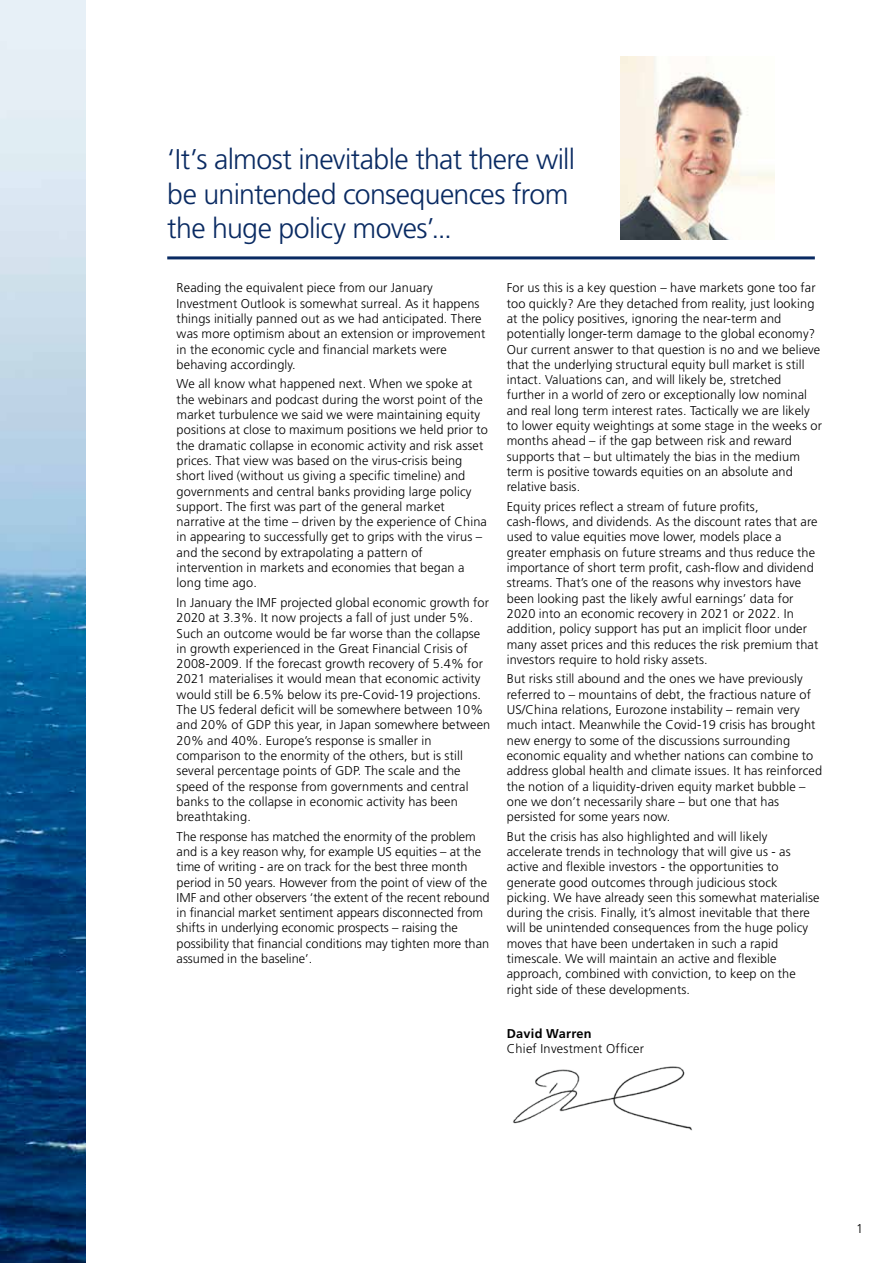
<style>
.page{position:relative;width:893px;height:1263px;background:#fff}
.page>*{position:absolute;margin:0;border:0;box-sizing:border-box;transform-origin:0 0}
.t1{font:300 28.5px/34.2px "Frutiger";letter-spacing:-.02em;color:#092a62}
.t2{font:300 12.75px/15.3px "Frutiger";letter-spacing:.01em;color:#000}
.t3{font:700 12.75px "Frutiger";letter-spacing:.02em;color:#000}
</style>
<div class="page">
<img style="left:513px;top:1066px;width:179px;height:65px">
<hr style="left:167px;top:256px;width:648px;height:3px;background:#092a62">
<img style="left:621px;top:57px;width:153px;height:183px">
<img style="left:0;top:0;width:85px;height:1263px">
<hr style="left:0;top:604px;width:1px;height:389px;background:#fff">
<h1 class="t1" style="left:167px;top:143px;width:409px">‘It’s almost inevitable that there will be unintended consequences from the huge policy moves’...</h1>
<p class="t2" style="left:177px;top:280px;width:310px">Reading the equivalent piece from our January Investment Outlook is somewhat surreal. As it happens things initially panned out as we had anticipated. There was more optimism about an extension or improvement in the economic cycle and financial markets were behaving accordingly.</p>
<p class="t2" style="left:177px;top:377px;width:313px">We all know what happened next. When we spoke at the webinars and podcast during the worst point of the market turbulence we said we were maintaining equity positions at close to maximum positions we held prior to the dramatic collapse in economic activity and risk asset prices. That view was based on the virus-crisis being short lived (without us giving a specific timeline) and governments and central banks providing large policy support. The first was part of the general market narrative at the time – driven by the experience of China in appearing to successfully get to grips with the virus – and the second by extrapolating a pattern of intervention in markets and economies that began a long time ago.</p>
<p class="t2" style="left:177px;top:595px;width:315px">In January the IMF projected global economic growth for 2020 at 3.3%. It now projects a fall of just under 5%.<br>Such an outcome would be far worse than the collapse in growth experienced in the Great Financial Crisis of 2008-2009. If the forecast growth recovery of 5.4% for 2021 materialises it would mean that economic activity would still be 6.5% below its pre-Covid-19 projections.<br>The US federal deficit will be somewhere between 10% and 20% of GDP this year, in Japan somewhere between 20% and 40%. Europe’s response is smaller in comparison to the enormity of the others, but is still several percentage points of GDP. The scale and the speed of the response from governments and central banks to the collapse in economic activity has been breathtaking.</p>
<p class="t2" style="left:177px;top:829px;width:315px">The response has matched the enormity of the problem and is a key reason why, for example US equities – at the time of writing - are on track for the best three month period in 50 years. However from the point of view of the IMF and other observers ‘the extent of the recent rebound in financial market sentiment appears disconnected from shifts in underlying economic prospects – raising the possibility that financial conditions may tighten more than assumed in the baseline’.</p>
<p class="t2" style="left:507px;top:280px;width:317px">For us this is a key question – have markets gone too far too quickly? Are they detached from reality, just looking at the policy positives, ignoring the near-term and potentially longer-term damage to the global economy?<br>Our current answer to that question is no and we believe that the underlying structural equity bull market is still intact. Valuations can, and will likely be, stretched further in a world of zero or exceptionally low nominal and real long term interest rates. Tactically we are likely to lower equity weightings at some stage in the weeks or months ahead – if the gap between risk and reward supports that – but ultimately the bias in the medium term is positive towards equities on an absolute and relative basis.</p>
<p class="t2" style="left:507px;top:499px;width:313px">Equity prices reflect a stream of future profits, cash-flows, and dividends. As the discount rates that are used to value equities move lower, models place a greater emphasis on future streams and thus reduce the importance of short term profit, cash-flow and dividend streams. That’s one of the reasons why investors have been looking past the likely awful earnings’ data for 2020 into an economic recovery in 2021 or 2022. In addition, policy support has put an implicit floor under many asset prices and this reduces the risk premium that investors require to hold risky assets.</p>
<p class="t2" style="left:507px;top:671px;width:317px">But risks still abound and the ones we have previously referred to – mountains of debt, the fractious nature of US/China relations, Eurozone instability – remain very much intact. Meanwhile the Covid-19 crisis has brought new energy to some of the discussions surrounding economic equality and whether nations can combine to address global health and climate issues. It has reinforced the notion of a liquidity-driven equity market bubble – one we don’t necessarily share – but one that has persisted for some years now.</p>
<p class="t2" style="left:507px;top:829px;width:314px">But the crisis has also highlighted and will likely accelerate trends in technology that will give us - as active and flexible investors - the opportunities to generate good outcomes through judicious stock picking. We have already seen this somewhat materialise during the crisis. Finally, it’s almost inevitable that there will be unintended consequences from the huge policy moves that have been undertaken in such a rapid timescale. We will maintain an active and flexible approach, combined with conviction, to keep on the right side of these developments.</p>
<p class="t3" style="left:507px;top:1025px;width:86px">David Warren</p>
<p class="t2" style="left:507px;top:1041px;width:139px">Chief Investment Officer</p>
<p class="t2" style="left:856px;top:1221px;width:9px">1</p>
</div>
